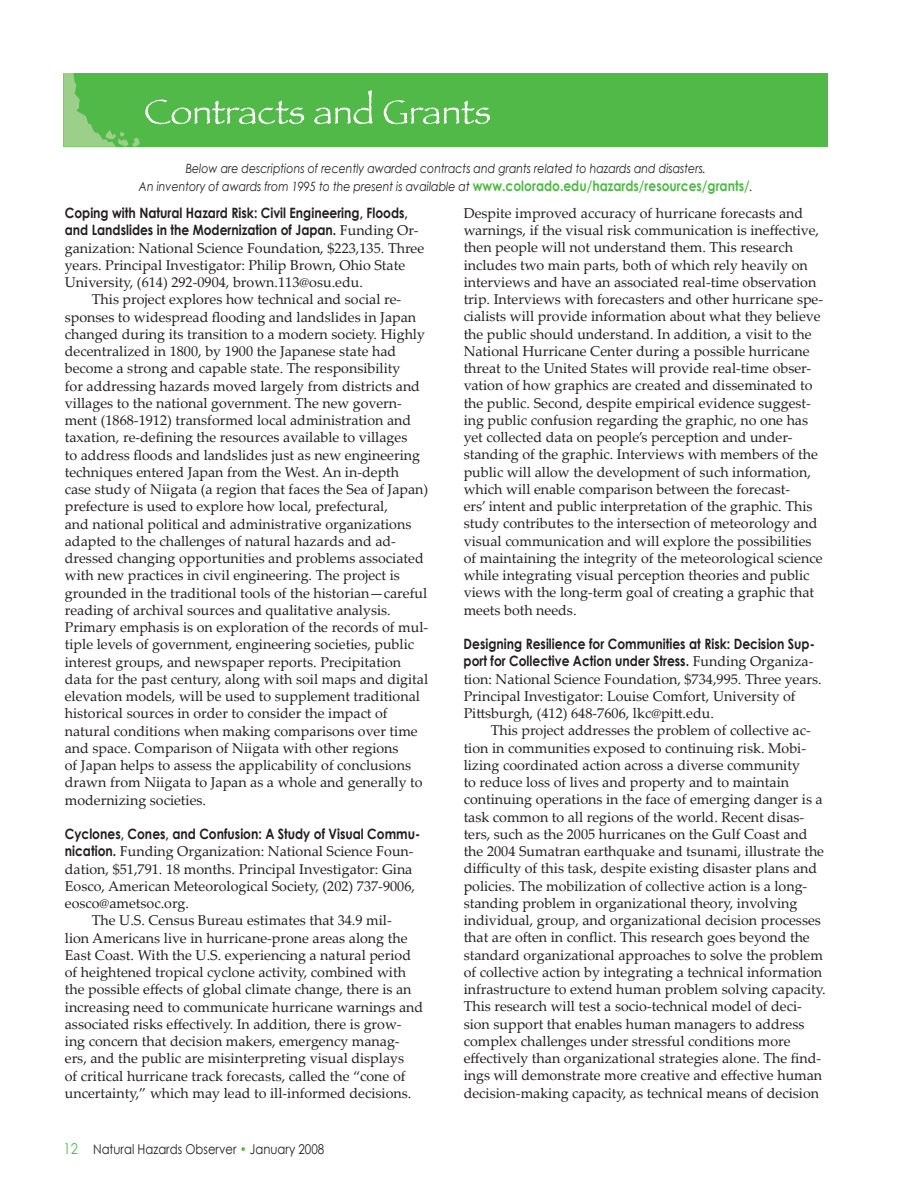
<style>
.page{position:relative;width:918px;height:1188px;background:#fff}
.page>*{position:absolute;margin:0;border:0;box-sizing:border-box;transform-origin:0 0}
.t1{font:14.25px/17.2px "Palatino Linotype";color:#231f20}
.t2{font:700 14.25px/17.2px "Century Gothic";color:#231f20;scale:.86 1}
.t3{font:13.5px "Century Gothic";color:#231f20;scale:.86 1}
.t4{font:italic 12.75px/17.2px "Century Gothic";color:#231f20;text-align:center;scale:.86 1}
.s1{font-weight:700;font-style:normal;font-size:14.25px;color:#51b948}
.s2{font-family:"Palatino Linotype";font-weight:400}
.s3{font-family:"Century Gothic";font-weight:700}
.s4{font-size:15px;color:#51b948}
.s5{color:#51b948}
</style>
<div class="page">
<div style="left:64px;top:73px;width:764px;height:74px;background:#51b948"></div>
<svg style="left:314px;top:90px;width:58px;height:34px"></svg>
<svg style="left:384px;top:100px;width:106px;height:24px"></svg>
<svg style="left:63px;top:73px;width:241px;height:74px"></svg>
<p class="t4" style="left:139px;top:160px;width:715px">Below are descriptions of recently awarded contracts and grants related to hazards and disasters.<br>An inventory of awards from 1995 to the present is available at <span class="s1">www.colorado.edu/hazards/resources/grants/</span>.</p>
<p class="t2" style="left:65px;top:204px;width:413px">Coping with Natural Hazard Risk: Civil Engineering, Floods, and Landslides in the Modernization of Japan. <span class="s2">Funding Or-</span></p>
<p class="t1" style="left:65px;top:238px;width:361px">ganization: National Science Foundation, $223,135. Three</p>
<p class="t1" style="left:65px;top:256px;width:342px">years. Principal Investigator: Philip Brown, Ohio State</p>
<p class="t1" style="left:65px;top:273px;width:300px">University, (614) 292-0904, brown.113@osu.edu.</p>
<p class="t1" style="left:92px;top:290px;width:311px">This project explores how technical and social re-</p>
<p class="t1" style="left:65px;top:308px;width:353px">sponses to widespread flooding and landslides in Japan</p>
<p class="t1" style="left:65px;top:325px;width:362px">changed during its transition to a modern society. Highly</p>
<p class="t1" style="left:65px;top:342px;width:333px">decentralized in 1800, by 1900 the Japanese state had</p>
<p class="t1" style="left:65px;top:359px;width:337px">become a strong and capable state. The responsibility</p>
<p class="t1" style="left:65px;top:377px;width:357px">for addressing hazards moved largely from districts and</p>
<p class="t1" style="left:65px;top:394px;width:339px">villages to the national government. The new govern-</p>
<p class="t1" style="left:65px;top:411px;width:348px">ment (1868-1912) transformed local administration and</p>
<p class="t1" style="left:65px;top:428px;width:344px">taxation, re-defining the resources available to villages</p>
<p class="t1" style="left:65px;top:446px;width:357px">to address floods and landslides just as new engineering</p>
<p class="t1" style="left:65px;top:463px;width:336px">techniques entered Japan from the West. An in-depth</p>
<p class="t1" style="left:65px;top:480px;width:365px">case study of Niigata (a region that faces the Sea of Japan)</p>
<p class="t1" style="left:65px;top:497px;width:325px">prefecture is used to explore how local, prefectural,</p>
<p class="t1" style="left:65px;top:515px;width:348px">and national political and administrative organizations</p>
<p class="t1" style="left:65px;top:532px;width:333px">adapted to the challenges of natural hazards and ad-</p>
<p class="t1" style="left:65px;top:549px;width:360px">dressed changing opportunities and problems associated</p>
<p class="t1" style="left:65px;top:566px;width:337px">with new practices in civil engineering. The project is</p>
<p class="t1" style="left:65px;top:584px;width:364px">grounded in the traditional tools of the historian—careful</p>
<p class="t1" style="left:65px;top:601px;width:327px">reading of archival sources and qualitative analysis.</p>
<p class="t1" style="left:65px;top:618px;width:365px">Primary emphasis is on exploration of the records of mul-</p>
<p class="t1" style="left:65px;top:635px;width:351px">tiple levels of government, engineering societies, public</p>
<p class="t1" style="left:65px;top:653px;width:338px">interest groups, and newspaper reports. Precipitation</p>
<p class="t1" style="left:65px;top:670px;width:365px">data for the past century, along with soil maps and digital</p>
<p class="t1" style="left:65px;top:687px;width:357px">elevation models, will be used to supplement traditional</p>
<p class="t1" style="left:65px;top:704px;width:324px">historical sources in order to consider the impact of</p>
<p class="t1" style="left:65px;top:722px;width:354px">natural conditions when making comparisons over time</p>
<p class="t1" style="left:65px;top:739px;width:335px">and space. Comparison of Niigata with other regions</p>
<p class="t1" style="left:65px;top:756px;width:348px">of Japan helps to assess the applicability of conclusions</p>
<p class="t1" style="left:65px;top:773px;width:359px">drawn from Niigata to Japan as a whole and generally to</p>
<p class="t1" style="left:65px;top:791px;width:143px">modernizing societies.</p>
<p class="t2" style="left:65px;top:825px;width:415px">Cyclones, Cones, and Confusion: A Study of Visual Commu-</p>
<p class="t1" style="left:65px;top:842px;width:350px"><span class="s3">nication.</span> Funding Organization: National Science Foun-</p>
<p class="t1" style="left:65px;top:859px;width:349px">dation, $51,791. 18 months. Principal Investigator: Gina</p>
<p class="t1" style="left:65px;top:877px;width:352px">Eosco, American Meteorological Society, (202) 737-9006,</p>
<p class="t1" style="left:65px;top:894px;width:126px">eosco@ametsoc.org.</p>
<p class="t1" style="left:92px;top:911px;width:301px">The U.S. Census Bureau estimates that 34.9 mil-</p>
<p class="t1" style="left:65px;top:929px;width:344px">lion Americans live in hurricane-prone areas along the</p>
<p class="t1" style="left:65px;top:946px;width:348px">East Coast. With the U.S. experiencing a natural period</p>
<p class="t1" style="left:65px;top:963px;width:343px">of heightened tropical cyclone activity, combined with</p>
<p class="t1" style="left:65px;top:980px;width:348px">the possible effects of global climate change, there is an</p>
<p class="t1" style="left:65px;top:998px;width:360px">increasing need to communicate hurricane warnings and</p>
<p class="t1" style="left:65px;top:1015px;width:338px">associated risks effectively. In addition, there is grow-</p>
<p class="t1" style="left:65px;top:1032px;width:336px">ing concern that decision makers, emergency manag-</p>
<p class="t1" style="left:65px;top:1049px;width:341px">ers, and the public are misinterpreting visual displays</p>
<p class="t1" style="left:65px;top:1067px;width:342px">of critical hurricane track forecasts, called the “cone of</p>
<p class="t1" style="left:65px;top:1084px;width:348px">uncertainty,” which may lead to ill-informed decisions.</p>
<p class="t1" style="left:464px;top:204px;width:361px">Despite improved accuracy of hurricane forecasts and warnings, if the visual risk communication is ineffective, then people will not understand them. This research includes two main parts, both of which rely heavily on interviews and have an associated real-time observation trip. Interviews with forecasters and other hurricane spe&shy;cialists will provide information about what they believe the public should understand. In addition, a visit to the National Hurricane Center during a possible hurricane threat to the United States will provide real-time obser&shy;vation of how graphics are created and disseminated to the public. Second, despite empirical evidence suggest&shy;ing public confusion regarding the graphic, no one has yet collected data on people’s perception and under&shy;standing of the graphic. Interviews with members of the public will allow the development of such information, which will enable comparison between the forecast-<br>ers’ intent and public interpretation of the graphic. This study contributes to the intersection of meteorology and visual communication and will explore the possibilities of maintaining the integrity of the meteorological science while integrating visual perception theories and public views with the long-term goal of creating a graphic that meets both needs.</p>
<p class="t2" style="left:464px;top:635px;width:410px">Designing Resilience for Communities at Risk: Decision Sup&shy;port for Collective Action under Stress. <span class="s2">Funding Organiza-</span></p>
<p class="t1" style="left:464px;top:669px;width:360px">tion: National Science Foundation, $734,995. Three years.<br>Principal Investigator: Louise Comfort, University of<br>Pittsburgh, (412) 648-7606, lkc@pitt.edu.</p>
<p class="t1" style="left:464px;top:721px;width:364px;text-indent:27px">This project addresses the problem of collective ac&shy;tion in communities exposed to continuing risk. Mobi&shy;lizing coordinated action across a diverse community<br>to reduce loss of lives and property and to maintain continuing operations in the face of emerging danger is a task common to all regions of the world. Recent disas&shy;ters, such as the 2005 hurricanes on the Gulf Coast and the 2004 Sumatran earthquake and tsunami, illustrate the difficulty of this task, despite existing disaster plans and policies. The mobilization of collective action is a long&shy;standing problem in organizational theory, involving individual, group, and organizational decision processes that are often in conflict. This research goes beyond the standard organizational approaches to solve the problem of collective action by integrating a technical information infrastructure to extend human problem solving capacity.<br>This research will test a socio-technical model of deci&shy;sion support that enables human managers to address complex challenges under stressful conditions more effectively than organizational strategies alone. The find&shy;ings will demonstrate more creative and effective human decision-making capacity, as technical means of decision</p>
<p class="t3" style="left:64px;top:1140px;width:305px"><span class="s4">12</span> Natural Hazards Observer <span class="s5">•</span> January 2008</p>
</div>
